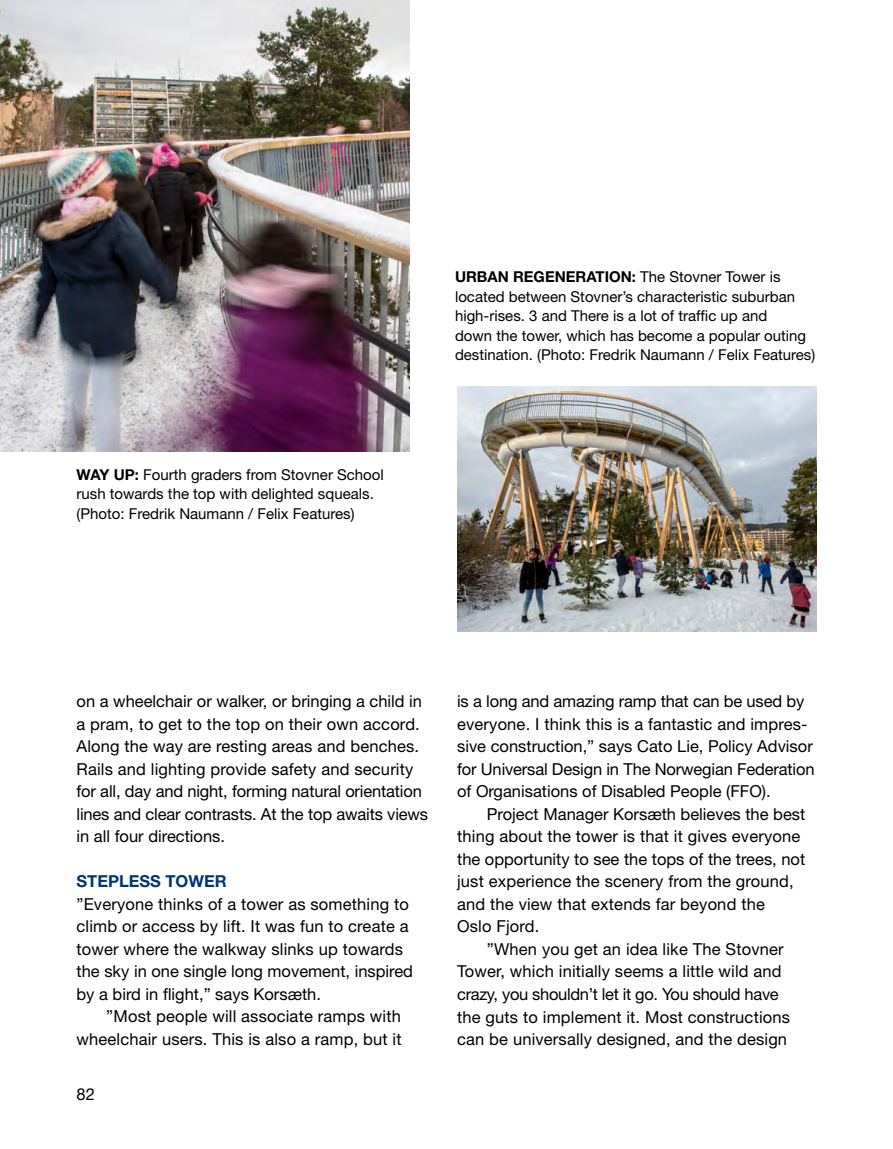
<style>
.page{position:relative;width:893px;height:1149px;background:#fff}
.page>*{position:absolute;margin:0;border:0;box-sizing:border-box;transform-origin:0 0}
.t1{font:16.5px/22.5px "Helvetica Neue LT Pro";letter-spacing:.01em;color:#000}
.t2{font:700 16.5px "Helvetica Neue LT Pro";color:#003671}
.t3{font:15px/19.5px "Helvetica Neue LT Pro";color:#000}
.s1{font-weight:700}
</style>
<div class="page">
<img style="left:0;top:0;width:409px;height:451px">
<img style="left:457px;top:386px;width:359px;height:245px">
<p class="t3" style="left:77px;top:464px;width:309px"><span class="s1">WAY UP:</span> Fourth graders from Stovner School rush towards the top with delighted squeals. (Photo: Fredrik Naumann / Felix Features)</p>
<p class="t3" style="left:455px;top:267px;width:362px"><span class="s1">URBAN REGENERATION:</span> The Stovner Tower is located between Stovner’s characteristic suburban high-rises. 3 and There is a lot of traffic up and<br>down the tower, which has become a popular outing destination. (Photo: Fredrik Naumann / Felix Features)</p>
<p class="t1" style="left:77px;top:689px;width:353px">on a wheelchair or walker, or bringing a child in a pram, to get to the top on their own accord.<br>Along the way are resting areas and benches.<br>Rails and lighting provide safety and security for all, day and night, forming natural orientation lines and clear contrasts. At the top awaits views in all four directions.</p>
<p class="t2" style="left:77px;top:870px;width:152px">STEPLESS TOWER</p>
<p class="t1" style="left:77px;top:892px;width:338px">”Everyone thinks of a tower as something to climb or access by lift. It was fun to create a tower where the walkway slinks up towards the sky in one single long movement, inspired by a bird in flight,” says Korsæth.</p>
<p class="t1" style="left:77px;top:1004px;width:327px;text-align:right">”Most people will associate ramps with wheelchair users. This is also a ramp, but it</p>
<p class="t1" style="left:77px;top:1082px;width:20px">82</p>
<p class="t1" style="left:457px;top:689px;width:359px">is a long and amazing ramp that can be used by everyone. I think this is a fantastic and impres&shy;sive construction,” says Cato Lie, Policy Advisor for Universal Design in The Norwegian Federation of Organisations of Disabled People (FFO).</p>
<p class="t1" style="left:457px;top:802px;width:350px;text-indent:30px">Project Manager Korsæth believes the best thing about the tower is that it gives everyone the opportunity to see the tops of the trees, not just experience the scenery from the ground, and the view that extends far beyond the<br>Oslo Fjord.</p>
<p class="t1" style="left:457px;top:937px;width:334px;text-indent:30px">”When you get an idea like The Stovner Tower, which initially seems a little wild and crazy, you shouldn’t let it go. You should have the guts to implement it. Most constructions can be universally designed, and the design</p>
</div>
